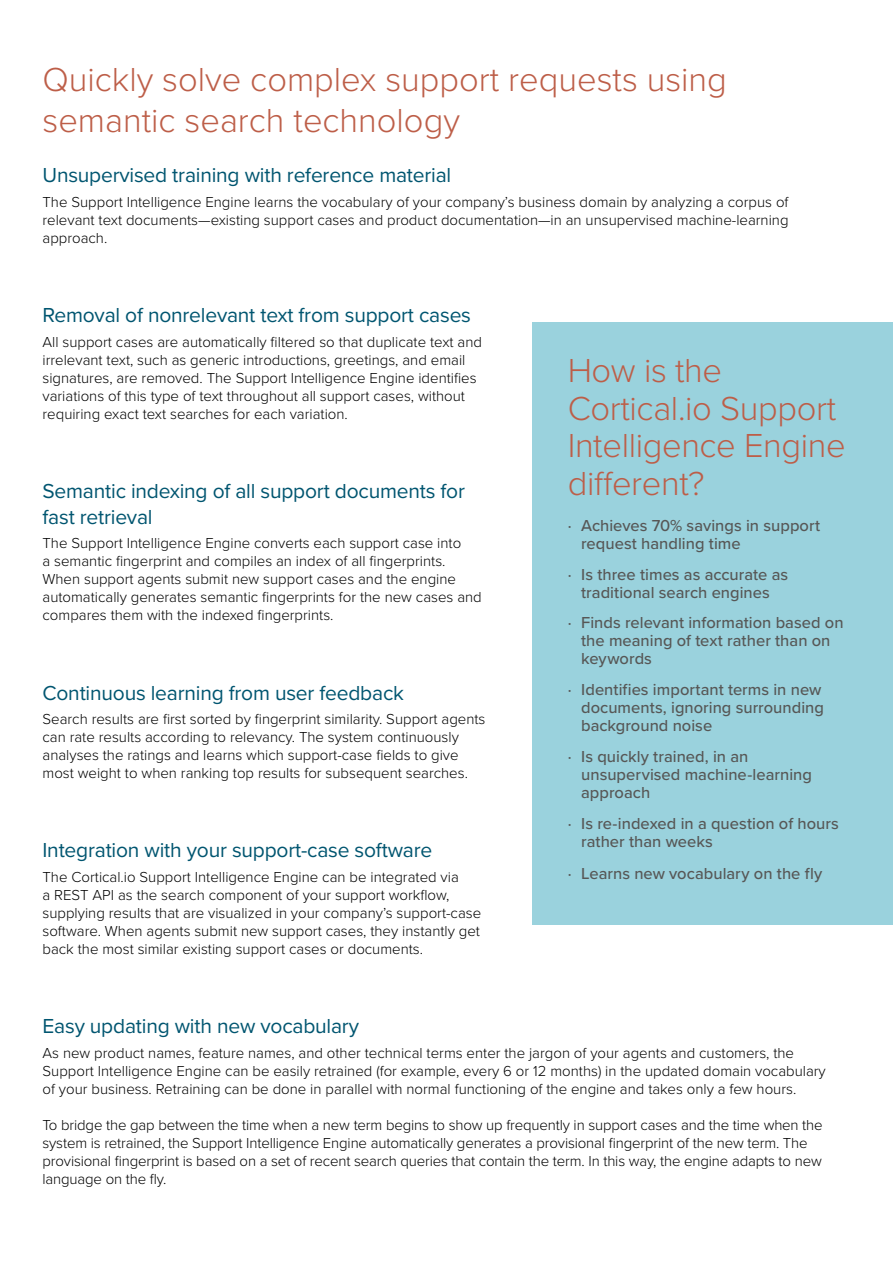
<style>
.page{position:relative;width:893px;height:1263px;background:#fff}
.page>*{position:absolute;margin:0;border:0;box-sizing:border-box;transform-origin:0 0}
.t1{font:300 34.5px/37.5px "Proxima Nova";color:#bd5e48}
.t2{font:21px/25.2px "Proxima Nova";letter-spacing:-.01em;color:#005570}
.t3{font:500 16.5px/18px "Proxima Nova";color:#575756}
.t4{font:300 15px/18px "Proxima Nova";color:#000}
</style>
<div class="page">
<div style="left:533px;top:322px;width:360px;height:603px;background:#9ad2dd"></div>
<h1 class="t1" style="left:43px;top:57px;width:686px;line-height:41.4px">Quickly solve complex support requests using semantic search technology</h1>
<h2 class="t2" style="left:43px;top:162px;width:410px">Unsupervised training with reference material</h2>
<p class="t4" style="left:43px;top:192px;width:748px;text-align:justify">The Support Intelligence Engine learns the vocabulary of your company’s business domain by analyzing a corpus of relevant text documents—existing support cases and product documentation—in an unsupervised machine-learning approach.</p>
<h2 class="t2" style="left:43px;top:302px;width:430px">Removal of nonrelevant text from support cases</h2>
<p class="t4" style="left:43px;top:332px;width:441px">All support cases are automatically filtered so that duplicate text and irrelevant text, such as generic introductions, greetings, and email signatures, are removed. The Support Intelligence Engine identifies variations of this type of text throughout all support cases, without requiring exact text searches for each variation.</p>
<h2 class="t2" style="left:43px;top:478px;width:424px">Semantic indexing of all support documents for fast retrieval</h2>
<p class="t4" style="left:43px;top:533px;width:441px">The Support Intelligence Engine converts each support case into<br>a semantic fingerprint and compiles an index of all fingerprints.<br>When support agents submit new support cases and the engine automatically generates semantic fingerprints for the new cases and compares them with the indexed fingerprints.</p>
<h2 class="t2" style="left:43px;top:679px;width:363px">Continuous learning from user feedback</h2>
<p class="t4" style="left:43px;top:709px;width:444px">Search results are first sorted by fingerprint similarity. Support agents can rate results according to relevancy. The system continuously analyses the ratings and learns which support-case fields to give most weight to when ranking top results for subsequent searches.</p>
<h2 class="t2" style="left:43px;top:837px;width:391px">Integration with your support-case software</h2>
<p class="t4" style="left:43px;top:867px;width:440px">The Cortical.io Support Intelligence Engine can be integrated via<br>a REST API as the search component of your support workflow, supplying results that are visualized in your company’s support-case software. When agents submit new support cases, they instantly get back the most similar existing support cases or documents.</p>
<h1 class="t1" style="left:568px;top:350px;width:280px">How is the<br>Cortical.io Support<br>Intelligence Engine different?</h1>
<p class="t3" style="left:581px;top:516px;width:241px;text-indent:-13px">· Achieves 70% savings in support request handling time</p>
<p class="t3" style="left:568px;top:564px;width:222px;text-align:center">· Is three times as accurate as traditional search engines</p>
<p class="t3" style="left:581px;top:613px;width:264px;text-indent:-13px">· Finds relevant information based on the meaning of text rather than on keywords</p>
<p class="t3" style="left:581px;top:680px;width:244px;text-indent:-13px">· Identifies important terms in new documents, ignoring surrounding background noise</p>
<p class="t3" style="left:581px;top:747px;width:232px;text-indent:-13px">· Is quickly trained, in an unsupervised machine-learning approach</p>
<p class="t3" style="left:581px;top:813px;width:259px;text-indent:-13px">· Is re-indexed in a question of hours rather than weeks</p>
<p class="t3" style="left:568px;top:864px;width:256px">· Learns new vocabulary on the fly</p>
<h2 class="t2" style="left:43px;top:1013px;width:318px">Easy updating with new vocabulary</h2>
<p class="t4" style="left:43px;top:1043px;width:785px">As new product names, feature names, and other technical terms enter the jargon of your agents and customers, the<br>Support Intelligence Engine can be easily retrained (for example, every 6 or 12 months) in the updated domain vocabulary of your business. Retraining can be done in parallel with normal functioning of the engine and takes only a few hours.</p>
<p class="t4" style="left:43px;top:1115px;width:782px">To bridge the gap between the time when a new term begins to show up frequently in support cases and the time when the system is retrained, the Support Intelligence Engine automatically generates a provisional fingerprint of the new term. The provisional fingerprint is based on a set of recent search queries that contain the term. In this way, the engine adapts to new language on the fly.</p>
</div>
